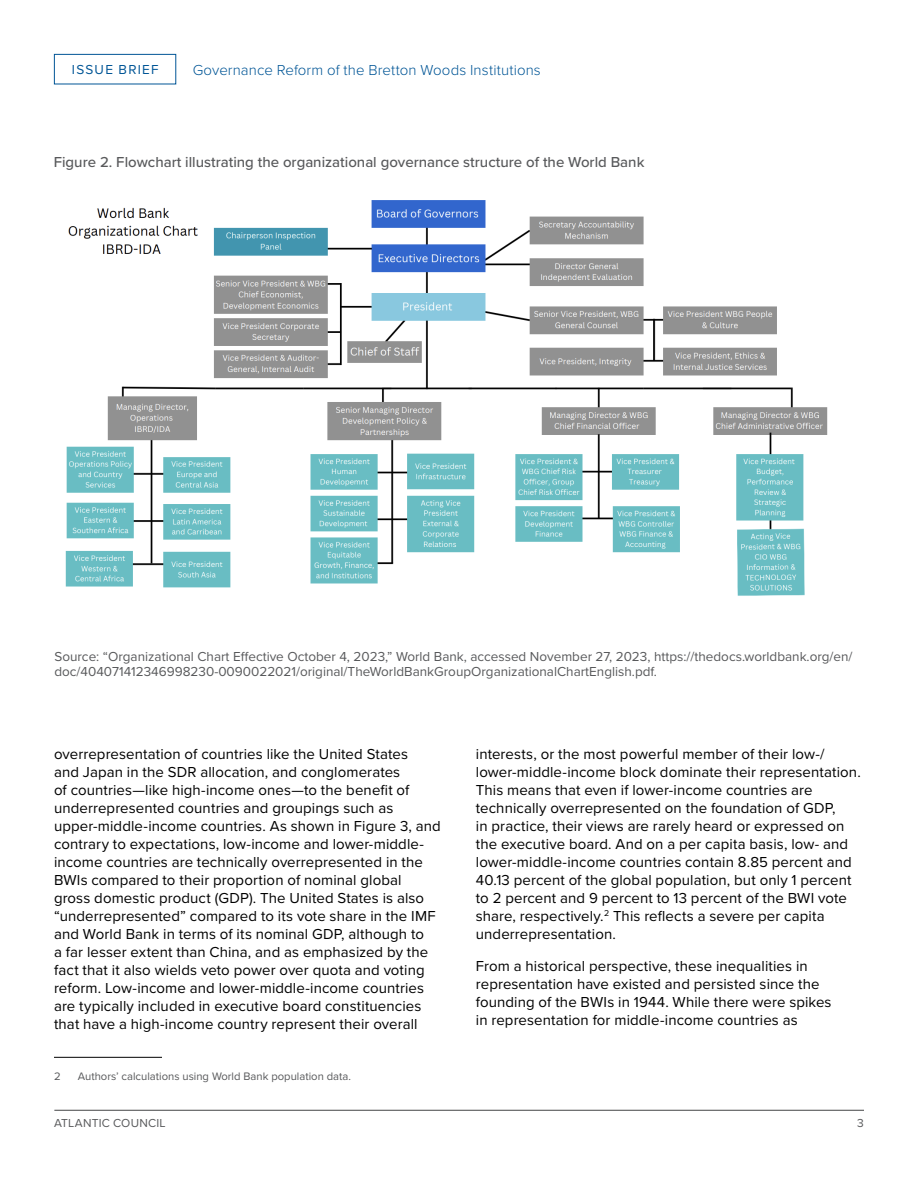
<style>
.page{position:relative;width:918px;height:1188px;background:#fff}
.page>*{position:absolute;margin:0;border:0;box-sizing:border-box;transform-origin:0 0}
.t1{font:15px/18px "Proxima Nova";letter-spacing:.005em;color:#000}
.t2{font:500 15px "Proxima Nova";color:#58595b}
.t3{font:300 15px "Proxima Nova";letter-spacing:.005em;color:#005596}
.t4{font:13.5px/15px "Proxima Nova";color:#58595b}
.t5{font:13.5px "Proxima Nova";letter-spacing:.09em;color:#005596}
.t6{font:12px "Proxima Nova";letter-spacing:.02em;color:#58595b}
.t7{font:11.25px "Proxima Nova";color:#58595b}
</style>
<div class="page">
<hr style="left:54px;top:1110px;width:810px;height:1px;background:#58595b">
<div style="left:54px;top:54px;width:122px;height:30px;border:1px solid #005596"></div>
<img style="left:65px;top:200px;width:763px;height:396px">
<hr style="left:54px;top:1057px;width:108px;height:1px;background:#000">
<p class="t5" style="left:72px;top:60px;width:88px">ISSUE BRIEF</p>
<p class="t3" style="left:193px;top:59px;width:350px">Governance Reform of the Bretton Woods Institutions</p>
<p class="t2" style="left:54px;top:150px;width:592px">Figure 2. Flowchart illustrating the organizational governance structure of the World Bank</p>
<p class="t4" style="left:54px;top:649px;width:800px">Source: “Organizational Chart Effective October 4, 2023,” World Bank, accessed November 27, 2023, https://thedocs.worldbank.org/en/ doc/404071412346998230-0090022021/original/TheWorldBankGroupOrganizationalChartEnglish.pdf.</p>
<p class="t1" style="left:54px;top:745px;width:388px">overrepresentation of countries like the United States<br>and Japan in the SDR allocation, and conglomerates<br>of countries—like high-income ones—to the benefit of underrepresented countries and groupings such as upper-middle-income countries. As shown in Figure 3, and contrary to expectations, low-income and lower-middle&shy;income countries are technically overrepresented in the BWIs compared to their proportion of nominal global gross domestic product (GDP). The United States is also “underrepresented” compared to its vote share in the IMF and World Bank in terms of its nominal GDP, although to<br>a far lesser extent than China, and as emphasized by the fact that it also wields veto power over quota and voting reform. Low-income and lower-middle-income countries are typically included in executive board constituencies that have a high-income country represent their overall</p>
<p class="t7" style="left:54px;top:1068px;width:8px">2</p>
<p class="t7" style="left:78px;top:1068px;width:275px">Authors’ calculations using World Bank population data.</p>
<p class="t1" style="left:476px;top:745px;width:386px">interests, or the most powerful member of their low-/ lower-middle-income block dominate their representation.<br>This means that even if lower-income countries are technically overrepresented on the foundation of GDP,<br>in practice, their views are rarely heard or expressed on the executive board. And on a per capita basis, low- and lower-middle-income countries contain 8.85 percent and 40.13 percent of the global population, but only 1 percent to 2 percent and 9 percent to 13 percent of the BWI vote share, respectively.<sup>2</sup> This reflects a severe per capita underrepresentation.</p>
<p class="t1" style="left:476px;top:956px;width:357px">From a historical perspective, these inequalities in representation have existed and persisted since the founding of the BWIs in 1944. While there were spikes in representation for middle-income countries as</p>
<p class="t6" style="left:54px;top:1114px;width:113px">ATLANTIC COUNCIL</p>
<p class="t6" style="left:857px;top:1114px;width:8px">3</p>
</div>
